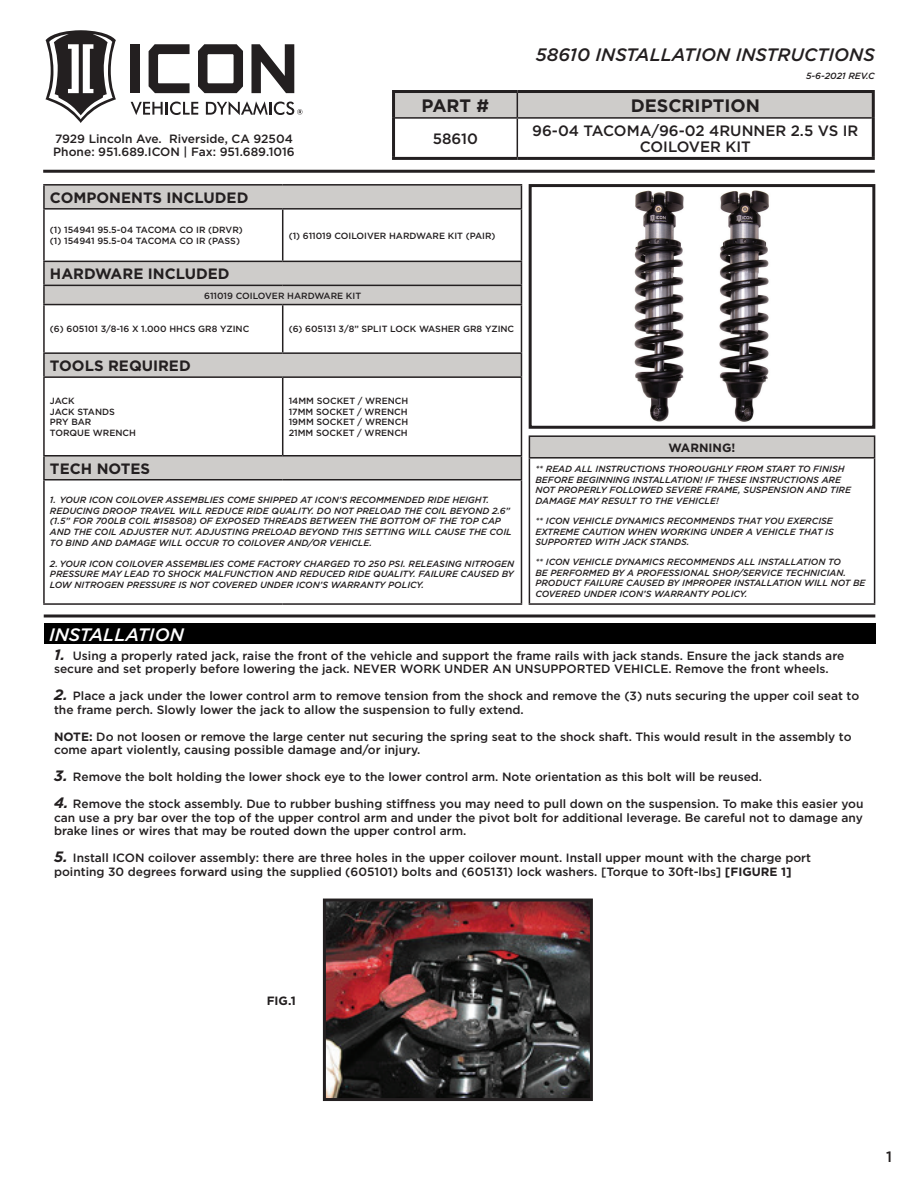
<style>
.page{position:relative;width:918px;height:1188px;background:#fff}
.page>*{position:absolute;margin:0;border:0;box-sizing:border-box;transform-origin:0 0}
.t1{font:italic 500 18px "Gotham";color:#231f20}
.t2{font:700 18px "Gotham";color:#231f20}
.t3{font:italic 500 18px "Gotham";color:#fff}
.t4{font:700 15px "Gotham";color:#231f20}
.t5{font:500 15px/16.5px "Gotham";color:#231f20;text-align:center}
.t6{font:500 12px/13.5px "Gotham";color:#231f20}
.t7{font:700 12px "Gotham";color:#231f20}
.t8{font:italic 500 9px/10.8px "Gotham";color:#231f20}
.t9{font:500 9px/10.8px "Gotham";color:#231f20}
.s1{font-weight:700;font-style:italic;font-size:15px}
.s2{font-weight:700}
</style>
<div class="page">
<hr style="left:43px;top:170px;width:832px;height:3px;background:#231f20">
<div style="left:395px;top:93px;width:477px;height:24px;background:#ceccca"></div>
<hr style="left:395px;top:117px;width:122px;height:2px;background:#231f20">
<hr style="left:517px;top:117px;width:355px;height:2px;background:#231f20">
<hr style="left:517px;top:119px;width:1px;height:38px;background:#231f20">
<hr style="left:392px;top:90px;width:125px;height:3px;background:#231f20">
<hr style="left:392px;top:93px;width:3px;height:25px;background:#231f20">
<hr style="left:517px;top:90px;width:358px;height:3px;background:#231f20">
<hr style="left:872px;top:93px;width:3px;height:25px;background:#231f20">
<hr style="left:392px;top:118px;width:3px;height:39px;background:#231f20">
<hr style="left:872px;top:118px;width:3px;height:39px;background:#231f20">
<hr style="left:392px;top:157px;width:125px;height:3px;background:#231f20">
<hr style="left:517px;top:157px;width:358px;height:3px;background:#231f20">
<div style="left:529px;top:436px;width:346px;height:22px;background:#ceccca"></div>
<hr style="left:529px;top:435px;width:346px;height:2px;background:#231f20">
<svg style="left:529px;top:437px;width:1px;height:20px"></svg>
<svg style="left:874px;top:437px;width:1px;height:20px"></svg>
<hr style="left:529px;top:457px;width:346px;height:2px;background:#231f20">
<hr style="left:529px;top:459px;width:1px;height:144px;background:#231f20">
<hr style="left:874px;top:459px;width:1px;height:144px;background:#231f20">
<hr style="left:529px;top:603px;width:346px;height:2px;background:#231f20">
<img style="left:634px;top:190px;width:135px;height:232px">
<div style="left:529px;top:184px;width:346px;height:245px;border:3px solid #231f20"></div>
<svg style="left:45px;top:186px;width:476px;height:293px"></svg>
<hr style="left:43px;top:184px;width:240px;height:2px;background:#231f20">
<hr style="left:43px;top:186px;width:2px;height:22px;background:#231f20">
<hr style="left:283px;top:184px;width:239px;height:2px;background:#231f20">
<svg style="left:521px;top:186px;width:1px;height:22px"></svg>
<hr style="left:43px;top:208px;width:240px;height:2px;background:#231f20">
<hr style="left:43px;top:210px;width:2px;height:51px;background:#231f20">
<hr style="left:283px;top:208px;width:239px;height:2px;background:#231f20">
<hr style="left:282px;top:210px;width:1px;height:51px;background:#231f20">
<hr style="left:521px;top:210px;width:1px;height:51px;background:#231f20">
<hr style="left:43px;top:261px;width:240px;height:1px;background:#231f20">
<hr style="left:43px;top:262px;width:2px;height:23px;background:#231f20">
<hr style="left:283px;top:261px;width:239px;height:1px;background:#231f20">
<hr style="left:43px;top:285px;width:240px;height:1px;background:#231f20">
<svg style="left:43px;top:286px;width:2px;height:18px"></svg>
<hr style="left:283px;top:285px;width:239px;height:1px;background:#231f20">
<svg style="left:521px;top:262px;width:1px;height:42px"></svg>
<hr style="left:43px;top:304px;width:240px;height:1px;background:#231f20">
<hr style="left:43px;top:305px;width:2px;height:47px;background:#231f20">
<hr style="left:283px;top:304px;width:239px;height:1px;background:#231f20">
<hr style="left:282px;top:305px;width:1px;height:47px;background:#231f20">
<hr style="left:521px;top:305px;width:1px;height:47px;background:#231f20">
<hr style="left:43px;top:352px;width:240px;height:2px;background:#231f20">
<hr style="left:43px;top:354px;width:2px;height:22px;background:#231f20">
<hr style="left:283px;top:352px;width:239px;height:2px;background:#231f20">
<svg style="left:521px;top:354px;width:1px;height:22px"></svg>
<hr style="left:43px;top:376px;width:240px;height:2px;background:#231f20">
<hr style="left:43px;top:378px;width:2px;height:77px;background:#231f20">
<hr style="left:283px;top:376px;width:239px;height:2px;background:#231f20">
<hr style="left:282px;top:378px;width:1px;height:77px;background:#231f20">
<hr style="left:521px;top:378px;width:1px;height:77px;background:#231f20">
<hr style="left:43px;top:455px;width:240px;height:2px;background:#231f20">
<hr style="left:43px;top:457px;width:2px;height:22px;background:#231f20">
<hr style="left:283px;top:455px;width:239px;height:2px;background:#231f20">
<svg style="left:521px;top:457px;width:1px;height:22px"></svg>
<hr style="left:43px;top:479px;width:240px;height:2px;background:#231f20">
<hr style="left:43px;top:481px;width:2px;height:122px;background:#231f20">
<hr style="left:283px;top:479px;width:239px;height:2px;background:#231f20">
<hr style="left:521px;top:481px;width:1px;height:122px;background:#231f20">
<hr style="left:43px;top:603px;width:240px;height:2px;background:#231f20">
<hr style="left:283px;top:603px;width:239px;height:2px;background:#231f20">
<hr style="left:44px;top:614px;width:831px;height:3px;background:#231f20">
<div style="left:44px;top:623px;width:831px;height:21px;background:#000"></div>
<img style="left:327px;top:903px;width:262px;height:194px">
<div style="left:323px;top:899px;width:270px;height:202px;border:3px solid #231f20"></div>
<div style="left:131px;top:44px;width:9px;height:49px;background:#231f20"></div>
<svg style="left:149px;top:44px;width:41px;height:49px"></svg>
<svg style="left:198px;top:44px;width:45px;height:49px"></svg>
<svg style="left:251px;top:44px;width:43px;height:49px"></svg>
<svg style="left:131px;top:102px;width:67px;height:13px"></svg>
<svg style="left:45px;top:30px;width:71px;height:93px"></svg>
<svg style="left:206px;top:101px;width:97px;height:14px"></svg>
<h1 class="t1" style="left:536px;top:43px;width:340px">58610 INSTALLATION INSTRUCTIONS</h1>
<p class="t6" style="left:53px;top:132px;width:243px">7929 Lincoln Ave. Riverside, CA 92504<br>Phone: 951.689.ICON | Fax: 951.689.1016</p>
<p class="t8" style="left:806px;top:71px;width:70px">5-6-2021 REV.C</p>
<h1 class="t2" style="left:422px;top:94px;width:69px">PART #</h1>
<h1 class="t2" style="left:631px;top:94px;width:131px">DESCRIPTION</h1>
<p class="t5" style="left:433px;top:130px;width:47px">58610</p>
<p class="t5" style="left:532px;top:122px;width:328px">96-04 TACOMA/96-02 4RUNNER 2.5 VS IR<br>COILOVER KIT</p>
<p class="t4" style="left:50px;top:188px;width:200px">COMPONENTS INCLUDED</p>
<p class="t9" style="left:50px;top:225px;width:194px">(1) 154941 95.5-04 TACOMA CO IR (DRVR) (1) 154941 95.5-04 TACOMA CO IR (PASS)</p>
<p class="t9" style="left:289px;top:230px;width:208px">(1) 611019 COILOIVER HARDWARE KIT (PAIR)</p>
<p class="t4" style="left:50px;top:264px;width:181px">HARDWARE INCLUDED</p>
<p class="t9" style="left:204px;top:290px;width:158px">611019 COILOVER HARDWARE KIT</p>
<p class="t9" style="left:50px;top:324px;width:201px">(6) 605101 3/8-16 X 1.000 HHCS GR8 YZINC</p>
<p class="t9" style="left:289px;top:324px;width:227px">(6) 605131 3/8” SPLIT LOCK WASHER GR8 YZINC</p>
<p class="t4" style="left:50px;top:356px;width:142px">TOOLS REQUIRED</p>
<p class="t9" style="left:50px;top:395px;width:88px">JACK<br>JACK STANDS<br>PRY BAR<br>TORQUE WRENCH</p>
<p class="t9" style="left:289px;top:395px;width:121px;text-align:justify">14MM SOCKET / WRENCH 17MM SOCKET / WRENCH 19MM SOCKET / WRENCH 21MM SOCKET / WRENCH</p>
<p class="t4" style="left:50px;top:459px;width:102px">TECH NOTES</p>
<p class="t8" style="left:50px;top:494px;width:463px">1. YOUR ICON COILOVER ASSEMBLIES COME SHIPPED AT ICON’S RECOMMENDED RIDE HEIGHT.<br>REDUCING DROOP TRAVEL WILL REDUCE RIDE QUALITY. DO NOT PRELOAD THE COIL BEYOND 2.6” (1.5” FOR 700LB COIL #158508) OF EXPOSED THREADS BETWEEN THE BOTTOM OF THE TOP CAP AND THE COIL ADJUSTER NUT. ADJUSTING PRELOAD BEYOND THIS SETTING WILL CAUSE THE COIL TO BIND AND DAMAGE WILL OCCUR TO COILOVER AND/OR VEHICLE.</p>
<p class="t8" style="left:50px;top:558px;width:466px;text-align:justify">2. YOUR ICON COILOVER ASSEMBLIES COME FACTORY CHARGED TO 250 PSI. RELEASING NITROGEN PRESSURE MAY LEAD TO SHOCK MALFUNCTION AND REDUCED RIDE QUALITY. FAILURE CAUSED BY LOW NITROGEN PRESSURE IS NOT COVERED UNDER ICON’S WARRANTY POLICY.</p>
<h1 class="t3" style="left:49px;top:623px;width:136px">INSTALLATION</h1>
<p class="t7" style="left:669px;top:440px;width:68px">WARNING!</p>
<p class="t8" style="left:535px;top:463px;width:317px">** READ ALL INSTRUCTIONS THOROUGHLY FROM START TO FINISH BEFORE BEGINNING INSTALLATION! IF THESE INSTRUCTIONS ARE NOT PROPERLY FOLLOWED SEVERE FRAME, SUSPENSION AND TIRE DAMAGE MAY RESULT TO THE VEHICLE!</p>
<p class="t8" style="left:535px;top:515px;width:300px;text-align:justify">** ICON VEHICLE DYNAMICS RECOMMENDS THAT YOU EXERCISE EXTREME CAUTION WHEN WORKING UNDER A VEHICLE THAT IS SUPPORTED WITH JACK STANDS.</p>
<p class="t8" style="left:535px;top:556px;width:332px">** ICON VEHICLE DYNAMICS RECOMMENDS ALL INSTALLATION TO<br>BE PERFORMED BY A PROFESSIONAL SHOP/SERVICE TECHNICIAN.<br>PRODUCT FAILURE CAUSED BY IMPROPER INSTALLATION WILL NOT BE COVERED UNDER ICON’S WARRANTY POLICY.</p>
<p class="t6" style="left:54px;top:649px;width:792px"><span class="s1">1.</span> Using a properly rated jack, raise the front of the vehicle and support the frame rails with jack stands. Ensure the jack stands are secure and set properly before lowering the jack. NEVER WORK UNDER AN UNSUPPORTED VEHICLE. Remove the front wheels.</p>
<p class="t6" style="left:54px;top:689px;width:807px"><span class="s1">2.</span> Place a jack under the lower control arm to remove tension from the shock and remove the (3) nuts securing the upper coil seat to the frame perch. Slowly lower the jack to allow the suspension to fully extend.</p>
<p class="t6" style="left:54px;top:730px;width:799px"><span class="s2">NOTE:</span> Do not loosen or remove the large center nut securing the spring seat to the shock shaft. This would result in the assembly to come apart violently, causing possible damage and/or injury.</p>
<p class="t6" style="left:54px;top:770px;width:710px"><span class="s1">3.</span> Remove the bolt holding the lower shock eye to the lower control arm. Note orientation as this bolt will be reused.</p>
<p class="t6" style="left:54px;top:797px;width:811px;text-align:justify"><span class="s1">4.</span> Remove the stock assembly. Due to rubber bushing stiffness you may need to pull down on the suspension. To make this easier you can use a pry bar over the top of the upper control arm and under the pivot bolt for additional leverage. Be careful not to damage any brake lines or wires that may be routed down the upper control arm.</p>
<p class="t6" style="left:54px;top:851px;width:759px"><span class="s1">5.</span> Install ICON coilover assembly: there are three holes in the upper coilover mount. Install upper mount with the charge port pointing 30 degrees forward using the supplied (605101) bolts and (605131) lock washers. [Torque to 30ft-lbs] <span class="s2">[FIGURE 1]</span></p>
<p class="t7" style="left:267px;top:992px;width:31px">FIG.1</p>
<p class="t5" style="left:886px;top:1148px;width:7px">1</p>
</div>
